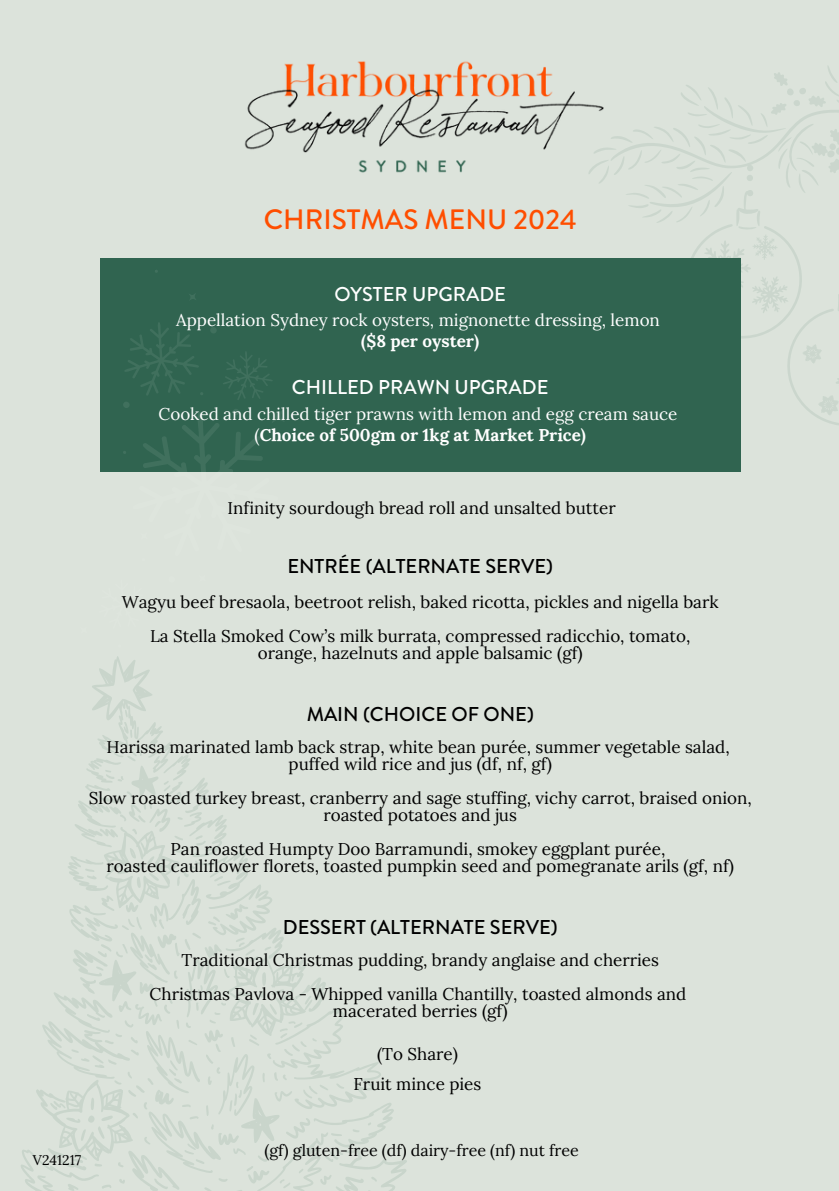
<style>
.page{position:relative;width:839px;height:1191px;background:#fff}
.page>*{position:absolute;margin:0;border:0;box-sizing:border-box;transform-origin:0 0}
.t1{font:500 28px "Brandon Grotesque";color:#ff4e00}
.t2{font:500 20px "Brandon Grotesque";color:#000}
.t3{font:500 20px "Brandon Grotesque";color:#fff}
.t4{font:17px/17px "Lora";color:#000;text-align:center}
.t5{font:17px/21.2px "Lora";color:#fff;text-align:center}
.t6{font:16px "Lora";color:#000}
.t7{font:14px "Lora";color:#000}
.s1{font-weight:700}
</style>
<div class="page">
<div style="left:0;top:0;width:838px;height:1191px;background:#dce3db"></div>
<img style="left:244px;top:61px;width:344px;height:112px">
<svg style="left:588px;top:66px;width:250px;height:361px"></svg>
<svg style="left:21px;top:656px;width:386px;height:535px"></svg>
<div style="left:100px;top:258px;width:640px;height:214px;background:#306450"></div>
<div style="left:188px;top:293px;width:9px;height:8px;background:#3c6d5a"></div>
<svg style="left:123px;top:417px;width:161px;height:55px"></svg>
<svg style="left:123px;top:323px;width:160px;height:94px"></svg>
<p class="t1" style="left:264px;top:200px;width:314px">CHRISTMAS MENU 2024</p>
<p class="t3" style="left:334px;top:280px;width:173px">OYSTER UPGRADE</p>
<h1 class="t5" style="left:176px;top:309px;width:485px">Appellation Sydney rock oysters, mignonette dressing, lemon <span class="s1">($8 per oyster)</span></h1>
<h3 class="t3" style="left:292px;top:373px;width:258px">CHILLED PRAWN UPGRADE</h3>
<h3 class="t5" style="left:158px;top:403px;width:520px">Cooked and chilled tiger prawns with lemon and egg cream sauce (<span class="s1">Choice of 500gm or 1kg at Market Price)</span></h3>
<p class="t4" style="left:227px;top:499px;width:389px">Infinity sourdough bread roll and unsalted butter</p>
<h2 class="t2" style="left:287px;top:552px;width:267px">ENTRÉE (ALTERNATE SERVE)</h2>
<h2 class="t4" style="left:122px;top:593px;width:598px">Wagyu beef bresaola, beetroot relish, baked ricotta, pickles and nigella bark</h2>
<h3 class="t4" style="left:150px;top:627px;width:542px">La Stella Smoked Cow’s milk burrata, compressed radicchio, tomato, orange, hazelnuts and apple balsamic (gf)</h3>
<h3 class="t2" style="left:306px;top:700px;width:229px">MAIN (CHOICE OF ONE)</h3>
<h3 class="t4" style="left:106px;top:738px;width:624px">Harissa marinated lamb back strap, white bean purée, summer vegetable salad, puffed wild rice and jus (df, nf, gf)</h3>
<h3 class="t4" style="left:89px;top:789px;width:664px">Slow roasted turkey breast, cranberry and sage stuffing, vichy carrot, braised onion, roasted potatoes and jus</h3>
<h2 class="t4" style="left:106px;top:840px;width:629px">Pan roasted Humpty Doo Barramundi, smokey eggplant purée,<br>roasted cauliflower florets, toasted pumpkin seed and pomegranate arils (gf, nf)</h2>
<p class="t2" style="left:283px;top:913px;width:276px">DESSERT (ALTERNATE SERVE)</p>
<h3 class="t4" style="left:181px;top:951px;width:479px">Traditional Christmas pudding, brandy anglaise and cherries</h3>
<p class="t4" style="left:150px;top:985px;width:538px">Christmas Pavlova - Whipped vanilla Chantilly, toasted almonds and macerated berries (gf)</p>
<h3 class="t4" style="left:377px;top:1046px;width:82px">(To Share)</h3>
<h2 class="t4" style="left:353px;top:1076px;width:129px">Fruit mince pies</h2>
<h3 class="t7" style="left:33px;top:1151px;width:50px">V241217</h3>
<h2 class="t6" style="left:264px;top:1140px;width:316px">(gf) gluten-free (df) dairy-free (nf) nut free</h2>
</div>
